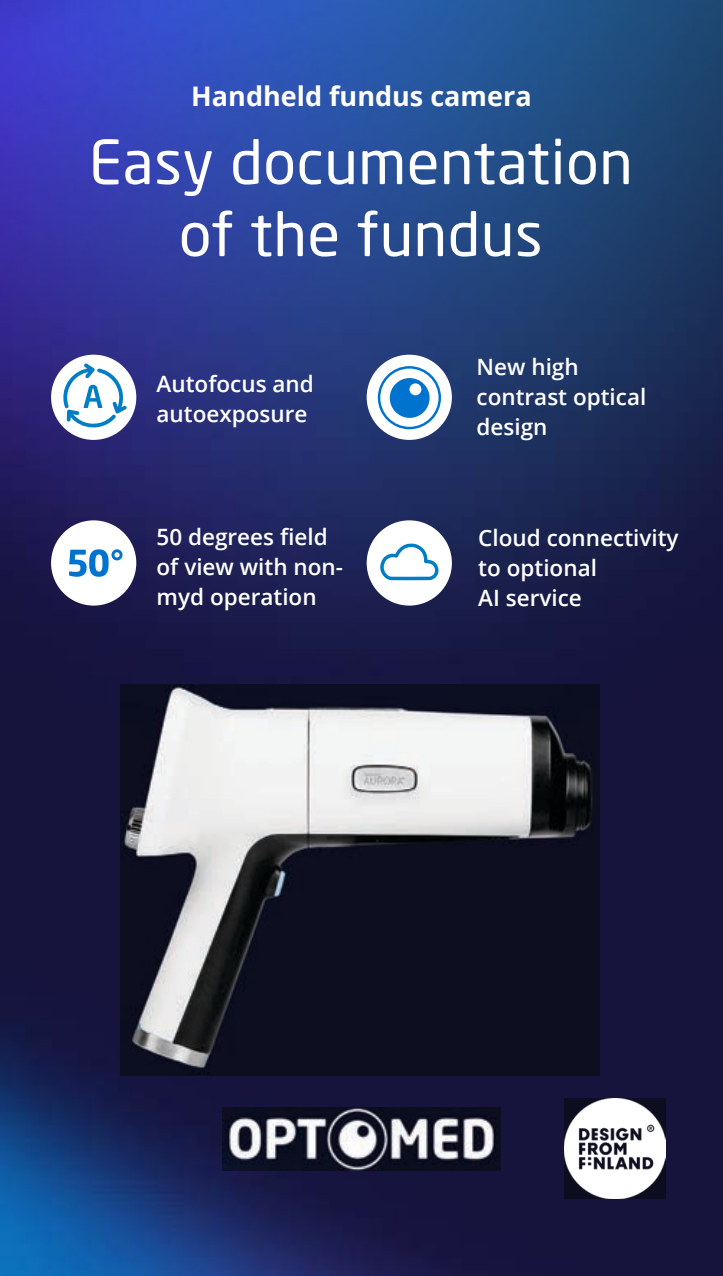
<style>
.page{position:relative;width:723px;height:1276px;background:#fff}
.page>*{position:absolute;margin:0;border:0;box-sizing:border-box;transform-origin:0 0}
.t1{font:60px/72px "Neo Sans Std";letter-spacing:.01em;color:#fff;text-align:center}
.t2{font:700 27px "Open Sans";color:#fff}
.t3{font:600 22.5px/30px "Open Sans";color:#fff}
</style>
<div class="page">
<img style="left:0;top:0;width:723px;height:1276px">
<img style="left:121px;top:685px;width:479px;height:390px">
<img style="left:564px;top:1098px;width:101px;height:101px">
<img style="left:223px;top:1107px;width:277px;height:63px">
<div style="left:367px;top:355px;width:85px;height:85px;background:#fff;border-radius:50%"></div>
<svg style="left:378px;top:366px;width:63px;height:63px"></svg>
<div style="left:51px;top:520px;width:85px;height:85px;background:#fff;border-radius:50%"></div>
<svg style="left:69px;top:549px;width:54px;height:28px"></svg>
<div style="left:367px;top:520px;width:85px;height:85px;background:#fff;border-radius:50%"></div>
<svg style="left:380px;top:543px;width:59px;height:38px"></svg>
<div style="left:51px;top:355px;width:85px;height:85px;background:#fff;border-radius:50%"></div>
<svg style="left:63px;top:363px;width:64px;height:65px"></svg>
<p class="t2" style="left:191px;top:77px;width:342px">Handheld fundus camera</p>
<h1 class="t1" style="left:89px;top:125px;width:545px">Easy documentation of the fundus</h1>
<p class="t3" style="left:157px;top:369px;width:159px">Autofocus and autoexposure</p>
<p class="t3" style="left:476px;top:351px;width:171px">New high contrast optical design</p>
<p class="t3" style="left:157px;top:521px;width:188px">50 degrees field of view with non&shy;myd operation</p>
<p class="t3" style="left:478px;top:522px;width:202px">Cloud connectivity to optional<br>AI service</p>
</div>
